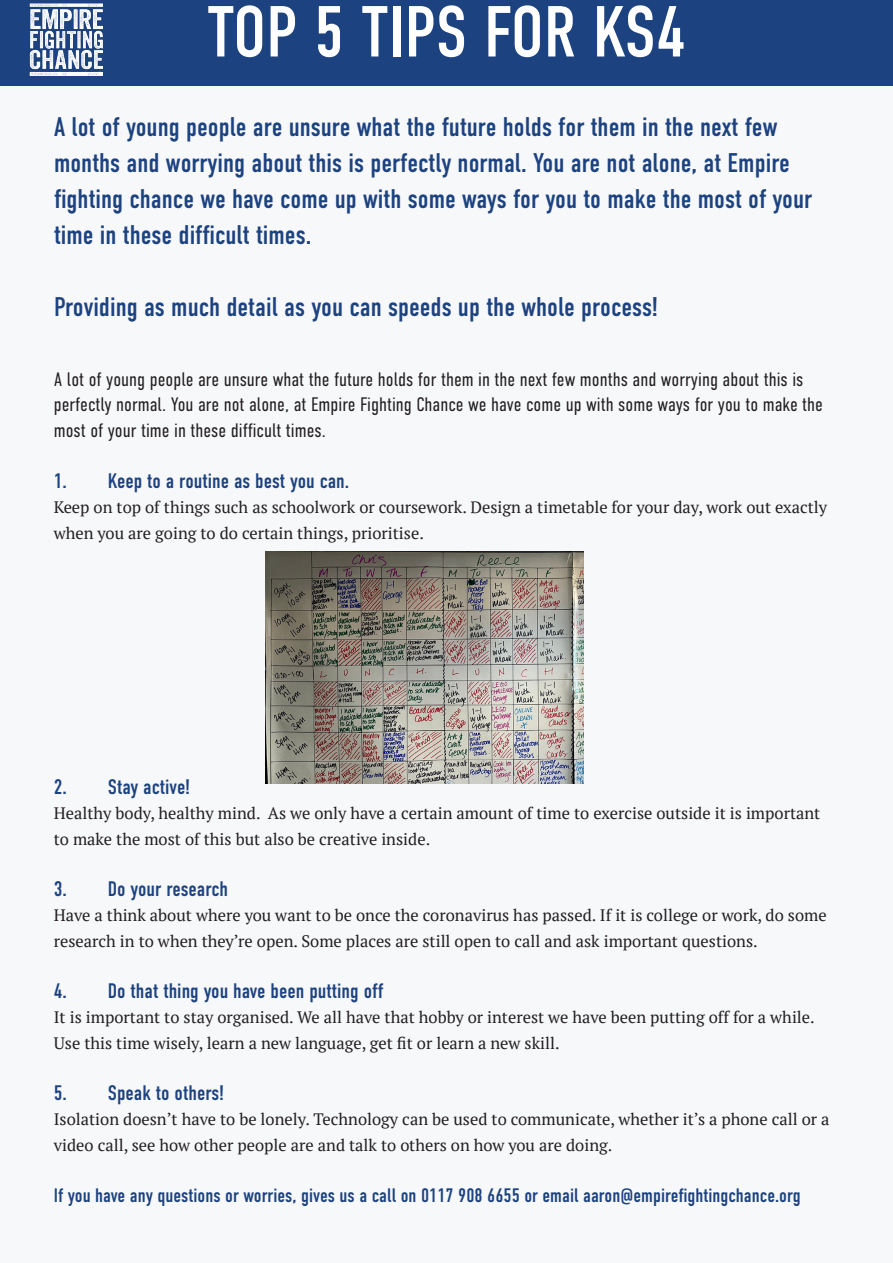
<style>
.page{position:relative;width:893px;height:1263px;background:#f7f8fa}
.page>*{position:absolute;margin:0;border:0;box-sizing:border-box;transform-origin:0 0}
.t1{font:72px "DIN Condensed";color:#fff}
.t2{font:27px/36px "DIN Condensed";color:#1c4280}
.t3{font:21px "DIN Condensed";color:#1c4280}
.t4{font:300 19.5px/25.5px "DIN Condensed";color:#231f20}
.t5{font:19.5px "DIN Condensed";color:#1c4280}
.t6{font:16.5px/25.5px "PT Serif";color:#231f20}
</style>
<div class="page">
<div style="left:0;top:0;width:893px;height:85px;background:#1c4280"></div>
<img style="left:29px;top:3px;width:74px;height:72px">
<img style="left:265px;top:551px;width:319px;height:232px">
<p class="t1" style="left:207px;top:-8px;width:481px">TOP 5 TIPS FOR KS4</p>
<p class="t2" style="left:54px;top:109px;width:760px">A lot of young people are unsure what the future holds for them in the next few months and worrying about this is perfectly normal. You are not alone, at Empire fighting chance we have come up with some ways for you to make the most of your time in these difficult times.</p>
<p class="t2" style="left:54px;top:289px;width:605px">Providing as much detail as you can speeds up the whole process!</p>
<p class="t4" style="left:54px;top:366px;width:771px">A lot of young people are unsure what the future holds for them in the next few months and worrying about this is perfectly normal. You are not alone, at Empire Fighting Chance we have come up with some ways for you to make the most of your time in these difficult times.</p>
<p class="t3" style="left:54px;top:469px;width:297px">1. Keep to a routine as best you can.</p>
<p class="t6" style="left:54px;top:494px;width:775px">Keep on top of things such as schoolwork or coursework. Design a timetable for your day, work out exactly when you are going to do certain things, prioritise.</p>
<p class="t3" style="left:54px;top:775px;width:137px">2. Stay active!</p>
<p class="t6" style="left:54px;top:800px;width:768px">Healthy body, healthy mind. As we only have a certain amount of time to exercise outside it is important to make the most of this but also be creative inside.</p>
<p class="t3" style="left:54px;top:877px;width:176px">3. Do your research</p>
<p class="t6" style="left:54px;top:902px;width:774px">Have a think about where you want to be once the coronavirus has passed. If it is college or work, do some research in to when they’re open. Some places are still open to call and ask important questions.</p>
<p class="t3" style="left:54px;top:979px;width:331px">4. Do that thing you have been putting off</p>
<p class="t6" style="left:54px;top:1004px;width:762px">It is important to stay organised. We all have that hobby or interest we have been putting off for a while.<br>Use this time wisely, learn a new language, get fit or learn a new skill.</p>
<p class="t3" style="left:54px;top:1081px;width:171px">5. Speak to others!</p>
<p class="t6" style="left:54px;top:1106px;width:777px">Isolation doesn’t have to be lonely. Technology can be used to communicate, whether it’s a phone call or a video call, see how other people are and talk to others on how you are doing.</p>
<p class="t5" style="left:54px;top:1184px;width:748px">If you have any questions or worries, gives us a call on 0117 908 6655 or email aaron@empirefightingchance.org</p>
</div>
